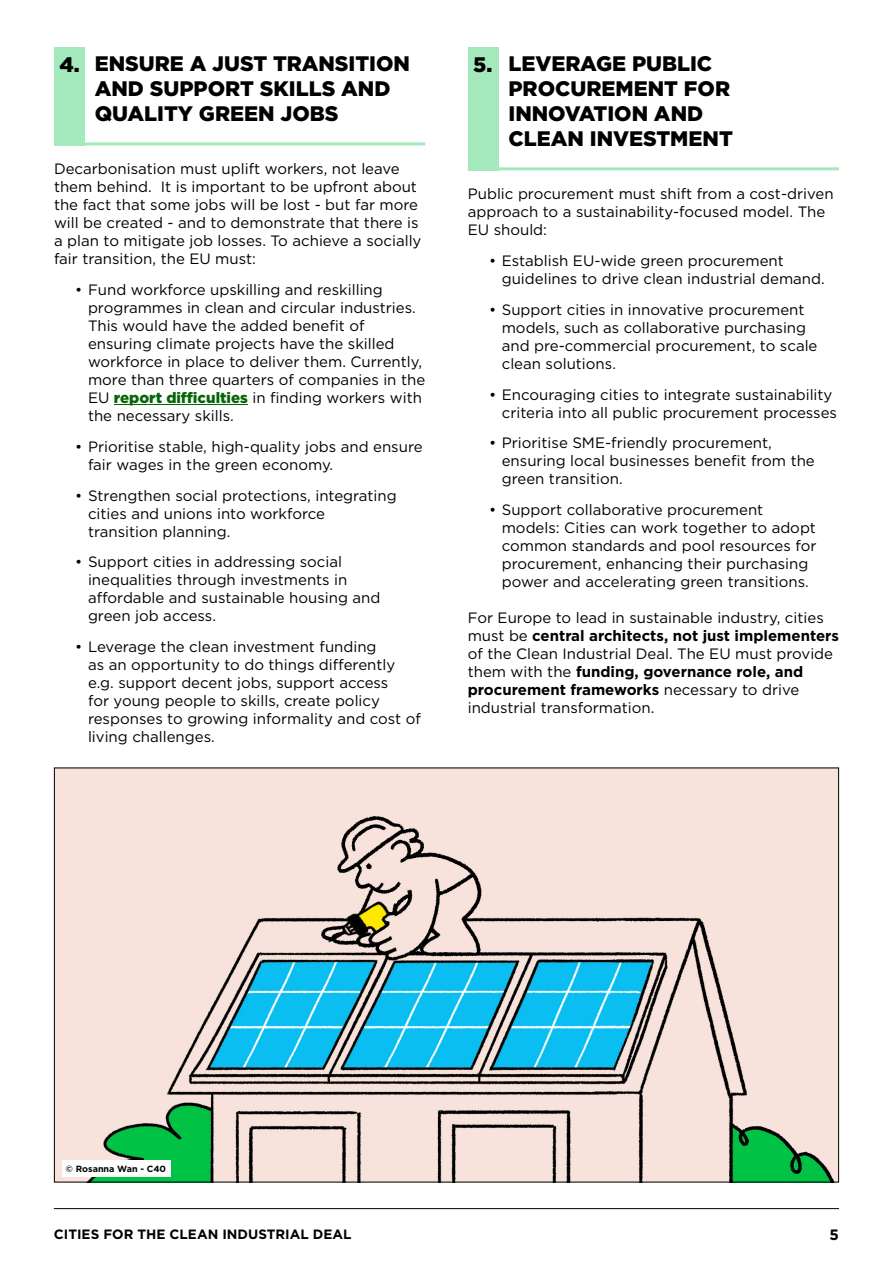
<style>
.page{position:relative;width:893px;height:1263px;background:#fff}
.page>*{position:absolute;margin:0;border:0;box-sizing:border-box;transform-origin:0 0}
.t1{font:900 21px/25.2px "Gotham";color:#000}
.t2{font:15px/18px "Gotham";color:#000}
.t3{font:700 15px "Gotham";color:#000}
.t4{font:700 13.5px "Gotham";color:#000}
.t5{font:700 9px "Gotham";color:#000}
.s1{font-weight:900;color:#056608}
.s2{font-weight:700}
</style>
<div class="page">
<hr style="left:114px;top:404px;width:134px;height:1px;background:#056608">
<img style="left:56px;top:769px;width:781px;height:411px">
<hr style="left:54px;top:142px;width:371px;height:3px;background:#a4e9bc">
<hr style="left:468px;top:167px;width:371px;height:3px;background:#a4e9bc">
<div style="left:54px;top:47px;width:31px;height:98px;background:#a4e9bc"></div>
<div style="left:468px;top:47px;width:30px;height:123px;background:#a4e9bc"></div>
<div style="left:62px;top:1160px;width:108px;height:16px;background:#fff"></div>
<hr style="left:54px;top:1208px;width:785px;height:1px;background:#000">
<h1 class="t1" style="left:95px;top:51px;width:317px">ENSURE A JUST TRANSITION<br>AND SUPPORT SKILLS AND<br>QUALITY GREEN JOBS</h1>
<h1 class="t1" style="left:59px;top:51px;width:22px">4.</h1>
<h1 class="t1" style="left:473px;top:51px;width:21px">5.</h1>
<h1 class="t1" style="left:508px;top:51px;width:226px">LEVERAGE PUBLIC<br>PROCUREMENT FOR<br>INNOVATION AND<br>CLEAN INVESTMENT</h1>
<p class="t2" style="left:54px;top:160px;width:369px">Decarbonisation must uplift workers, not leave them behind. It is important to be upfront about the fact that some jobs will be lost - but far more will be created - and to demonstrate that there is a plan to mitigate job losses. To achieve a socially fair transition, the EU must:</p>
<p class="t2" style="left:88px;top:280px;width:339px;text-indent:-13px">• Fund workforce upskilling and reskilling programmes in clean and circular industries.<br>This would have the added benefit of ensuring climate projects have the skilled workforce in place to deliver them. Currently, more than three quarters of companies in the EU <span class="s1">report difficulties</span> in finding workers with the necessary skills.</p>
<p class="t2" style="left:88px;top:437px;width:336px;text-indent:-13px">• Prioritise stable, high-quality jobs and ensure fair wages in the green economy.</p>
<p class="t2" style="left:88px;top:486px;width:310px;text-indent:-13px">• Strengthen social protections, integrating cities and unions into workforce transition planning.</p>
<p class="t2" style="left:88px;top:553px;width:294px;text-indent:-13px">• Support cities in addressing social inequalities through investments in affordable and sustainable housing and green job access.</p>
<p class="t2" style="left:88px;top:637px;width:334px;text-indent:-13px">• Leverage the clean investment funding<br>as an opportunity to do things differently e.g. support decent jobs, support access<br>for young people to skills, create policy responses to growing informality and cost of living challenges.</p>
<p class="t2" style="left:468px;top:185px;width:367px">Public procurement must shift from a cost-driven approach to a sustainability-focused model. The<br>EU should:</p>
<p class="t2" style="left:502px;top:252px;width:325px;text-indent:-13px">• Establish EU-wide green procurement guidelines to drive clean industrial demand.</p>
<p class="t2" style="left:502px;top:300px;width:317px;text-indent:-13px">• Support cities in innovative procurement models, such as collaborative purchasing and pre-commercial procurement, to scale clean solutions.</p>
<p class="t2" style="left:502px;top:385px;width:337px;text-indent:-13px">• Encouraging cities to integrate sustainability criteria into all public procurement processes</p>
<p class="t2" style="left:502px;top:434px;width:315px;text-indent:-13px">• Prioritise SME-friendly procurement, ensuring local businesses benefit from the green transition.</p>
<p class="t2" style="left:502px;top:501px;width:316px;text-indent:-13px">• Support collaborative procurement models: Cities can work together to adopt common standards and pool resources for procurement, enhancing their purchasing power and accelerating green transitions.</p>
<p class="t2" style="left:468px;top:609px;width:373px">For Europe to lead in sustainable industry, cities must be <span class="s2">central architects, not just implementers </span>of the Clean Industrial Deal. The EU must provide them with the <span class="s2">funding, governance role, and procurement frameworks</span> necessary to drive industrial transformation.</p>
<p class="t5" style="left:66px;top:1162px;width:102px">© Rosanna Wan - C40</p>
<p class="t4" style="left:54px;top:1225px;width:299px">CITIES FOR THE CLEAN INDUSTRIAL DEAL</p>
<p class="t3" style="left:829px;top:1225px;width:11px">5</p>
</div>
